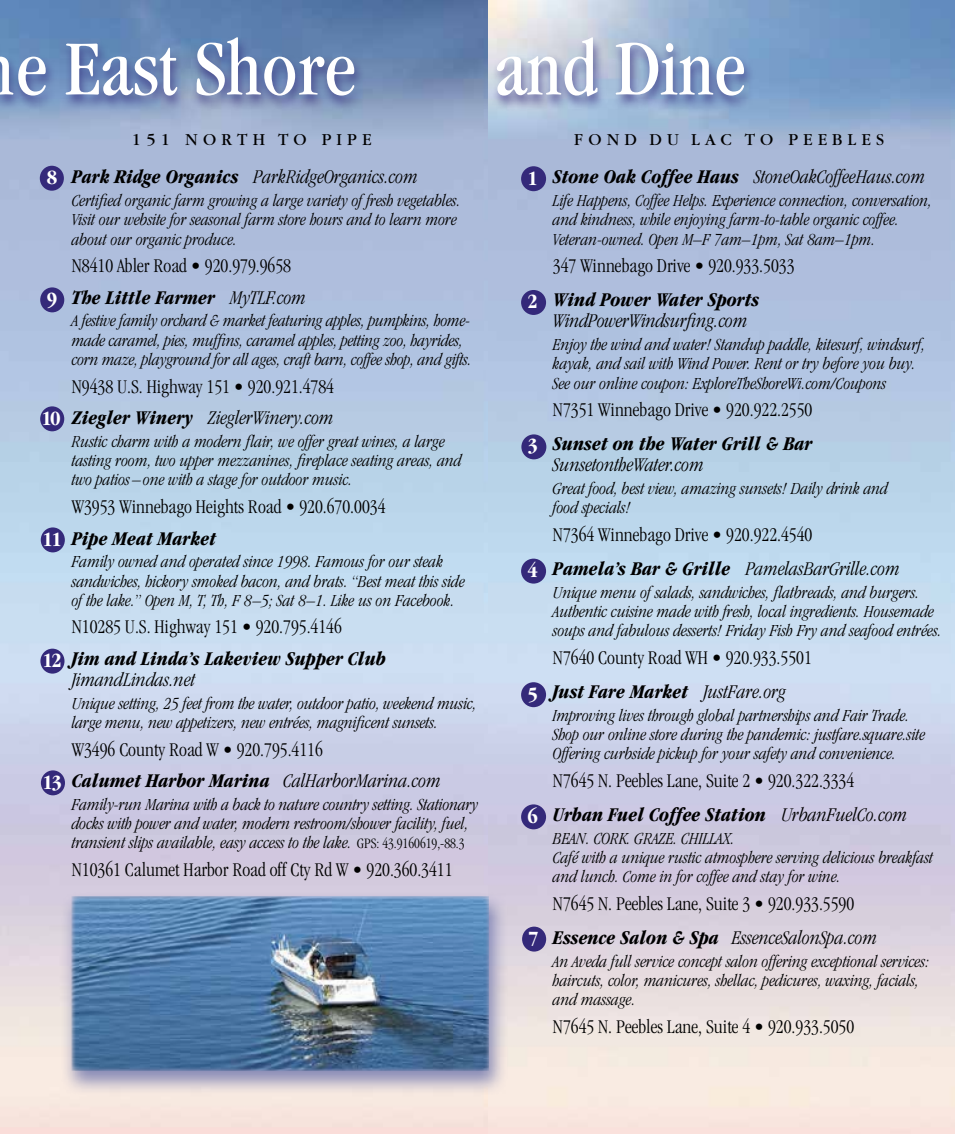
<style>
.page{position:relative;width:955px;height:1134px;background:#fff}
.page>*{position:absolute;margin:0;border:0;box-sizing:border-box;transform-origin:0 0}
.t1{font:condensed 80.5px "Garamond";color:#fff}
.t2{font:700 condensed 21px "Garamond";letter-spacing:-.06em;color:#fff}
.t3{font:300 condensed 20.12px/34.1px "Garamond";color:#000}
.t4{font:italic 300 condensed 20.12px "Garamond";color:#000}
.t5{font:italic 700 condensed 20.12px "Garamond";color:#000}
.t6{font:italic 300 condensed 17.5px/19.2px "Garamond";color:#000}
.t7{font:17.5px "Garamond";letter-spacing:.3em;color:#000}
.t8{font:300 condensed 14.88px "Garamond";color:#000}
.s1{font-weight:700}
.s2{font-weight:700;font-style:italic}
.s3{font-style:italic}
</style>
<div class="page">
<img style="left:0;top:0;width:954px;height:1134px">
<div style="left:61px;top:892px;width:447px;height:204px;background:#6069a7;opacity:.75"></div>
<img style="left:72px;top:897px;width:417px;height:174px">
<div style="left:491px;top:35px;width:264px;height:77px;background:#34297a;opacity:.75"></div>
<div style="left:0;top:35px;width:366px;height:77px;background:#34297a;opacity:.75"></div>
<div style="left:521px;top:166px;width:25px;height:25px;background:#34297a;border-radius:50%"></div>
<div style="left:522px;top:927px;width:24px;height:25px;background:#34297a;border-radius:50%"></div>
<div style="left:521px;top:434px;width:25px;height:25px;background:#34297a;border-radius:50%"></div>
<div style="left:40px;top:287px;width:24px;height:25px;background:#34297a;border-radius:50%"></div>
<div style="left:521px;top:559px;width:25px;height:25px;background:#34297a;border-radius:50%"></div>
<div style="left:40px;top:406px;width:24px;height:25px;background:#34297a;border-radius:50%"></div>
<div style="left:521px;top:290px;width:25px;height:25px;background:#34297a;border-radius:50%"></div>
<div style="left:40px;top:166px;width:24px;height:25px;background:#34297a;border-radius:50%"></div>
<div style="left:41px;top:770px;width:24px;height:25px;background:#34297a;border-radius:50%"></div>
<div style="left:521px;top:804px;width:25px;height:25px;background:#34297a;border-radius:50%"></div>
<div style="left:40px;top:649px;width:24px;height:25px;background:#34297a;border-radius:50%"></div>
<div style="left:521px;top:682px;width:25px;height:25px;background:#34297a;border-radius:50%"></div>
<div style="left:41px;top:527px;width:24px;height:25px;background:#34297a;border-radius:50%"></div>
<h1 class="t1" style="left:16px;top:24px;width:341px">e East Shore</h1>
<h1 class="t1" style="left:495px;top:24px;width:252px">and Dine</h1>
<p class="t7" style="left:132px;top:130px;width:241px">151 NORTH TO PIPE</p>
<p class="t7" style="left:574px;top:130px;width:311px">FOND DU LAC TO PEEBLES</p>
<p class="t4" style="left:72px;top:166px;width:347px"><span class="s1">Park Ridge Organics</span> ParkRidgeOrganics.com</p>
<p class="t6" style="left:72px;top:191px;width:390px">Certified organic farm growing a large variety of fresh vegetables.<br>Visit our website for seasonal farm store hours and to learn more about our organic produce.</p>
<p class="t3" style="left:72px;top:250px;width:236px;line-height:31.5px">N8410 Abler Road • 920.979.9658<br><span class="s2">The Little Farmer</span> <span class="s3">MyTLF.com</span></p>
<p class="t6" style="left:72px;top:311px;width:401px">A festive family orchard &amp; market featuring apples, pumpkins, home&shy;made caramel, pies, muffins, caramel apples, petting zoo, hayrides, corn maze, playground for all ages, craft barn, coffee shop, and gifts.</p>
<p class="t3" style="left:72px;top:371px;width:264px;line-height:31.5px">N9438 U.S. Highway 151 • 920.921.4784<br><span class="s2">Ziegler Winery</span> <span class="s3">ZieglerWinery.com</span></p>
<p class="t6" style="left:72px;top:432px;width:391px">Rustic charm with a modern flair, we offer great wines, a large tasting room, two upper mezzanines, fireplace seating areas, and two patios–one with a stage for outdoor music.</p>
<p class="t3" style="left:72px;top:490px;width:315px">W3953 Winnebago Heights Road • 920.670.0034</p>
<p class="t5" style="left:72px;top:527px;width:146px">Pipe Meat Market</p>
<p class="t6" style="left:72px;top:552px;width:394px">Family owned and operated since 1998. Famous for our steak sandwiches, hickory smoked bacon, and brats. “Best meat this side of the lake.” Open M, T, Th, F 8–5; Sat 8–1. Like us on Facebook.</p>
<p class="t3" style="left:72px;top:610px;width:271px">N10285 U.S. Highway 151 • 920.795.4146</p>
<p class="t5" style="left:72px;top:647px;width:315px">Jim and Linda’s Lakeview Supper Club</p>
<p class="t4" style="left:72px;top:669px;width:125px">JimandLindas.net</p>
<p class="t6" style="left:72px;top:694px;width:406px">Unique setting, 25 feet from the water, outdoor patio, weekend music, large menu, new appetizers, new entrées, magnificent sunsets.</p>
<p class="t3" style="left:72px;top:734px;width:370px;line-height:31.5px">W3496 County Road W • 920.795.4116<br><span class="s2">Calumet Harbor Marina</span> <span class="s3">CalHarborMarina.com</span></p>
<p class="t6" style="left:72px;top:795px;width:408px">Family-run Marina with a back to nature country setting. Stationary docks with power and water, modern restroom/shower facility, fuel, transient slips available, easy access to the lake.</p>
<p class="t3" style="left:72px;top:853px;width:382px">N10361 Calumet Harbor Road off Cty Rd W • 920.360.3411</p>
<p class="t2" style="left:47px;top:165px;width:12px">8</p>
<p class="t2" style="left:47px;top:287px;width:12px">9</p>
<p class="t2" style="left:41px;top:406px;width:21px">10</p>
<p class="t2" style="left:42px;top:528px;width:21px">11</p>
<p class="t2" style="left:42px;top:648px;width:21px">12</p>
<p class="t2" style="left:42px;top:771px;width:21px">13</p>
<p class="t8" style="left:357px;top:835px;width:109px">GPS: 43.9160619,-88.3</p>
<p class="t2" style="left:527px;top:166px;width:12px">1</p>
<p class="t2" style="left:527px;top:290px;width:12px">2</p>
<p class="t2" style="left:527px;top:433px;width:12px">3</p>
<p class="t2" style="left:527px;top:558px;width:12px">4</p>
<p class="t2" style="left:527px;top:682px;width:12px">5</p>
<p class="t2" style="left:527px;top:804px;width:12px">6</p>
<p class="t2" style="left:528px;top:926px;width:12px">7</p>
<p class="t4" style="left:553px;top:166px;width:374px"><span class="s1">Stone Oak Coffee Haus</span> StoneOakCoffeeHaus.com</p>
<p class="t6" style="left:553px;top:191px;width:381px">Life Happens, Coffee Helps. Experience connection, conversation, and kindness, while enjoying farm-to-table organic coffee.<br>Veteran-owned. Open M–F 7am–1pm, Sat 8am–1pm.</p>
<p class="t3" style="left:553px;top:249px;width:243px">347 Winnebago Drive • 920.933.5033</p>
<p class="t5" style="left:553px;top:288px;width:208px">Wind Power Water Sports</p>
<p class="t4" style="left:553px;top:310px;width:196px">WindPowerWindsurfing.com</p>
<p class="t6" style="left:553px;top:335px;width:374px">Enjoy the wind and water! Standup paddle, kitesurf, windsurf, kayak, and sail with Wind Power. Rent or try before you buy.<br>See our online coupon: ExploreTheShoreWi.com/Coupons</p>
<p class="t3" style="left:553px;top:393px;width:261px">N7351 Winnebago Drive • 920.922.2550</p>
<p class="t5" style="left:553px;top:432px;width:261px">Sunset on the Water Grill &amp; Bar</p>
<p class="t4" style="left:553px;top:454px;width:152px">SunsetontheWater.com</p>
<p class="t6" style="left:553px;top:479px;width:336px">Great food, best view, amazing sunsets! Daily drink and food specials!</p>
<p class="t3" style="left:553px;top:518px;width:348px">N7364 Winnebago Drive • 920.922.4540<br><span class="s2">Pamela’s Bar &amp; Grille</span> <span class="s3">PamelasBarGrille.com</span></p>
<p class="t6" style="left:553px;top:583px;width:390px">Unique menu of salads, sandwiches, flatbreads, and burgers.<br>Authentic cuisine made with fresh, local ingredients. Housemade soups and fabulous desserts! Friday Fish Fry and seafood entrées.</p>
<p class="t3" style="left:553px;top:641px;width:260px">N7640 County Road WH • 920.933.5501<br><span class="s2">Just Fare Market</span> <span class="s3">JustFare.org</span></p>
<p class="t6" style="left:553px;top:706px;width:374px">Improving lives through global partnerships and Fair Trade.<br>Shop our online store during the pandemic: justfare.square.site<br>Offering curbside pickup for your safety and convenience.</p>
<p class="t3" style="left:553px;top:764px;width:356px">N7645 N. Peebles Lane, Suite 2 • 920.322.3334<br><span class="s2">Urban Fuel Coffee Station</span> <span class="s3">UrbanFuelCo.com</span></p>
<p class="t6" style="left:553px;top:829px;width:381px">BEAN. CORK. GRAZE. CHILLAX.<br>Café with a unique rustic atmosphere serving delicious breakfast and lunch. Come in for coffee and stay for wine.</p>
<p class="t3" style="left:553px;top:887px;width:326px">N7645 N. Peebles Lane, Suite 3 • 920.933.5590<br><span class="s2">Essence Salon &amp; Spa</span> <span class="s3">EssenceSalonSpa.com</span></p>
<p class="t6" style="left:553px;top:952px;width:378px">An Aveda full service concept salon offering exceptional services: haircuts, color, manicures, shellac, pedicures, waxing, facials, and massage.</p>
<p class="t3" style="left:553px;top:1010px;width:303px">N7645 N. Peebles Lane, Suite 4 • 920.933.5050</p>
</div>
